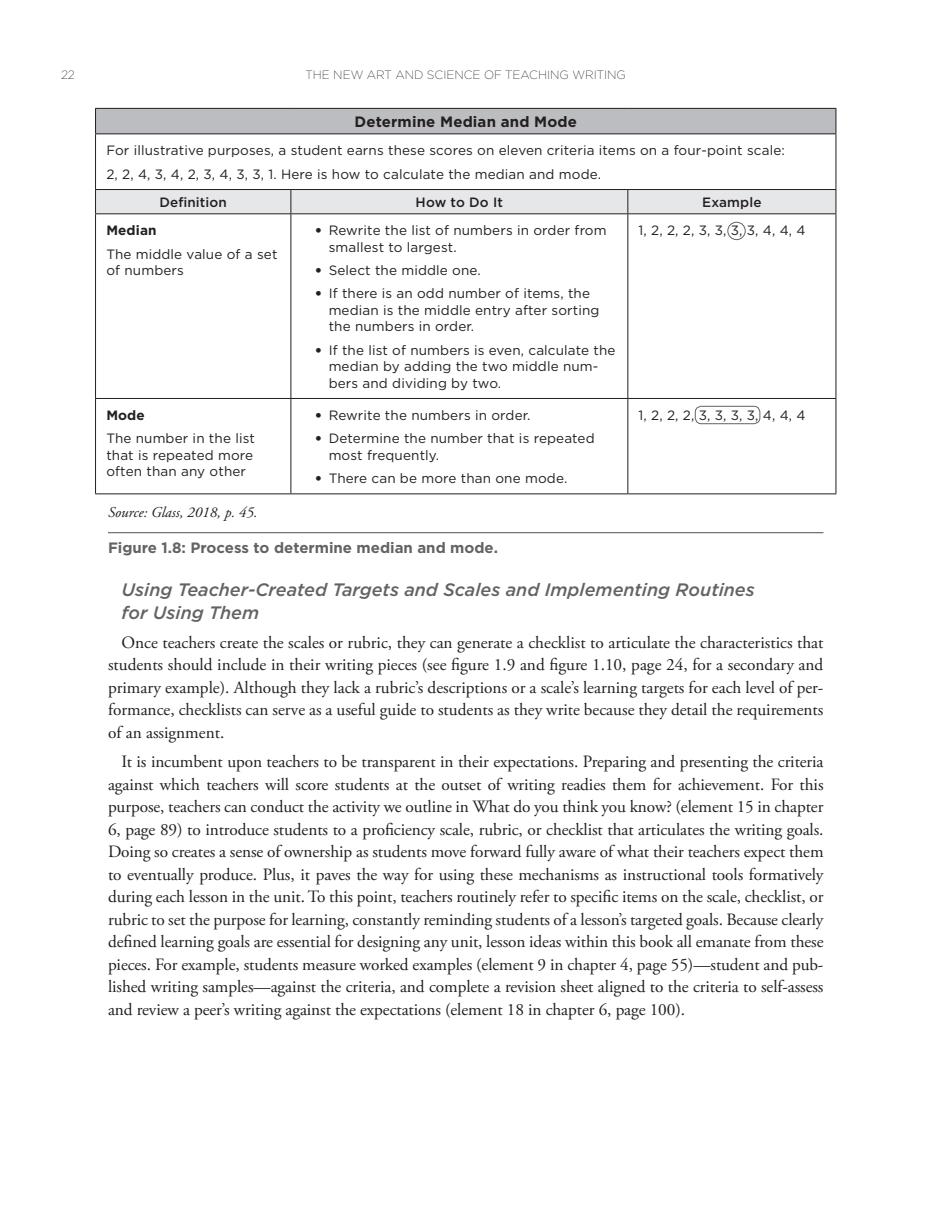
<style>
.page{position:relative;width:945px;height:1215px;background:#fff}
.page>*{position:absolute;margin:0;border:0;box-sizing:border-box;transform-origin:0 0}
.Heading_2{font:italic 500 18px/22.5px "Gotham";color:#636366}
.t1{font:17.25px/22.5px "Adobe Garamond Pro";letter-spacing:-.005em;color:#231f20;text-align:justify}
.figure_caption_-_sou{font:700 15px "Gotham";color:#636366}
.source_note{font:italic 15px "Adobe Garamond Pro";color:#231f20}
.table_column_header{font:700 15px "Gotham";letter-spacing:.01em;color:#231f20}
.figure_text{font:13.5px/16.5px "Gotham";letter-spacing:.01em;color:#231f20}
.figure_text-2{font:500 13.5px "Gotham";letter-spacing:.01em;color:#231f20}
.figure_text-3{font:700 13.5px "Gotham";letter-spacing:.01em;color:#231f20}
.t2{font:200 12px "Gotham";color:#231f20}
.s1{font-family:"Frutiger LT Std"}
</style>
<div class="page">
<hr style="left:108px;top:532px;width:716px;height:1px;background:#636366">
<div style="left:96px;top:108px;width:740px;height:26px;background:#bcbdc0"></div>
<svg style="left:96px;top:214px;width:740px;height:279px"></svg>
<hr style="left:95px;top:108px;width:196px;height:1px;background:#231f20">
<svg style="left:95px;top:109px;width:1px;height:24px"></svg>
<hr style="left:291px;top:108px;width:337px;height:1px;background:#231f20">
<hr style="left:628px;top:108px;width:208px;height:1px;background:#231f20">
<svg style="left:836px;top:109px;width:1px;height:24px"></svg>
<hr style="left:95px;top:133px;width:196px;height:1px;background:#231f20">
<hr style="left:95px;top:134px;width:1px;height:55px;background:#231f20">
<hr style="left:291px;top:133px;width:337px;height:1px;background:#231f20">
<hr style="left:628px;top:133px;width:208px;height:1px;background:#231f20">
<hr style="left:836px;top:134px;width:1px;height:55px;background:#231f20">
<hr style="left:95px;top:189px;width:196px;height:1px;background:#231f20">
<hr style="left:291px;top:189px;width:337px;height:1px;background:#231f20">
<hr style="left:628px;top:189px;width:208px;height:1px;background:#231f20">
<div style="left:95px;top:190px;width:742px;height:24px;background:#e6e7e9"></div>
<hr style="left:95px;top:213px;width:196px;height:1px;background:#231f20">
<hr style="left:95px;top:214px;width:1px;height:184px;background:#231f20">
<hr style="left:291px;top:213px;width:337px;height:1px;background:#231f20">
<hr style="left:291px;top:214px;width:1px;height:184px;background:#231f20">
<hr style="left:628px;top:213px;width:208px;height:1px;background:#231f20">
<hr style="left:627px;top:214px;width:1px;height:184px;background:#231f20">
<hr style="left:836px;top:214px;width:1px;height:184px;background:#231f20">
<hr style="left:95px;top:398px;width:196px;height:1px;background:#231f20">
<hr style="left:95px;top:399px;width:1px;height:94px;background:#231f20">
<hr style="left:291px;top:398px;width:337px;height:1px;background:#231f20">
<hr style="left:291px;top:399px;width:1px;height:94px;background:#231f20">
<hr style="left:628px;top:398px;width:208px;height:1px;background:#231f20">
<hr style="left:627px;top:399px;width:1px;height:94px;background:#231f20">
<hr style="left:836px;top:399px;width:1px;height:94px;background:#231f20">
<hr style="left:95px;top:493px;width:196px;height:1px;background:#231f20">
<hr style="left:291px;top:493px;width:337px;height:1px;background:#231f20">
<hr style="left:628px;top:493px;width:208px;height:1px;background:#231f20">
<div style="left:727px;top:222px;width:19px;height:18px;border:1px solid #636366;border-radius:50%"></div>
<div style="left:695px;top:406px;width:65px;height:18px;border:1px solid #636366;border-radius:6px"></div>
<p class="t2" style="left:61px;top:68px;width:15px">22</p>
<p class="t2" style="left:306px;top:68px;width:322px">THE NEW ART AND SCIENCE OF TEACHING WRITING</p>
<p class="table_column_header" style="left:354px;top:112px;width:224px">Determine Median and Mode</p>
<p class="figure_text" style="left:106px;top:142px;width:680px">For illustrative purposes, a student earns these scores on eleven criteria items on a four-point scale:</p>
<p class="figure_text" style="left:106px;top:165px;width:496px">2, 2, 4, 3, 4, 2, 3, 4, 3, 3, 1. Here is how to calculate the median and mode.</p>
<p class="figure_text-2" style="left:159px;top:193px;width:69px">Definition</p>
<p class="figure_text-2" style="left:416px;top:193px;width:89px">How to Do It</p>
<p class="figure_text-2" style="left:702px;top:193px;width:61px">Example</p>
<p class="figure_text-3" style="left:106px;top:222px;width:52px">Median</p>
<p class="figure_text" style="left:106px;top:245px;width:173px">The middle value of a set of numbers</p>
<p class="figure_text" style="left:329px;top:222px;width:279px;text-indent:-14px"><span class="s1">•</span> Rewrite the list of numbers in order from smallest to largest.</p>
<p class="figure_text" style="left:315px;top:262px;width:167px"><span class="s1">•</span> Select the middle one.</p>
<p class="figure_text" style="left:329px;top:285px;width:272px;text-indent:-14px"><span class="s1">•</span> If there is an odd number of items, the median is the middle entry after sorting the numbers in order.</p>
<p class="figure_text" style="left:329px;top:341px;width:288px;text-indent:-14px"><span class="s1">•</span> If the list of numbers is even, calculate the median by adding the two middle num&shy;bers and dividing by two.</p>
<p class="figure_text" style="left:639px;top:222px;width:168px">1, 2, 2, 2, 3, 3, 3, 3, 4, 4, 4</p>
<p class="figure_text-3" style="left:106px;top:406px;width:40px">Mode</p>
<p class="figure_text" style="left:106px;top:430px;width:150px">The number in the list that is repeated more often than any other</p>
<p class="figure_text" style="left:315px;top:407px;width:217px"><span class="s1">•</span> Rewrite the numbers in order.</p>
<p class="figure_text" style="left:329px;top:430px;width:268px;text-indent:-14px"><span class="s1">•</span> Determine the number that is repeated most frequently.</p>
<p class="figure_text" style="left:315px;top:470px;width:254px"><span class="s1">•</span> There can be more than one mode.</p>
<p class="figure_text" style="left:639px;top:407px;width:168px">1, 2, 2, 2, 3, 3, 3, 3, 4, 4, 4</p>
<p class="source_note" style="left:108px;top:504px;width:151px">Source: Glass, 2018, p. 45.</p>
<p class="figure_caption_-_sou" style="left:108px;top:538px;width:391px">Figure 1.8: Process to determine median and mode.</p>
<p class="Heading_2" style="left:122px;top:578px;width:635px">Using Teacher-Created Targets and Scales and Implementing Routines for Using Them</p>
<p class="t1" style="left:108px;top:632px;width:717px;text-indent:14px">Once teachers create the scales or rubric, they can generate a checklist to articulate the characteristics that students should include in their writing pieces (see figure 1.9 and figure 1.10, page 24, for a secondary and primary example). Although they lack a rubric’s descriptions or a scale’s learning targets for each level of per&shy;formance, checklists can serve as a useful guide to students as they write because they detail the requirements of an assignment.</p>
<p class="t1" style="left:108px;top:751px;width:717px;text-indent:14px">It is incumbent upon teachers to be transparent in their expectations. Preparing and presenting the criteria against which teachers will score students at the outset of writing readies them for achievement. For this purpose, teachers can conduct the activity we outline in What do you think you know? (element 15 in chapter 6, page 89) to introduce students to a proficiency scale, rubric, or checklist that articulates the writing goals.<br>Doing so creates a sense of ownership as students move forward fully aware of what their teachers expect them to eventually produce. Plus, it paves the way for using these mechanisms as instructional tools formatively during each lesson in the unit. To this point, teachers routinely refer to specific items on the scale, checklist, or rubric to set the purpose for learning, constantly reminding students of a lesson’s targeted goals. Because clearly defined learning goals are essential for designing any unit, lesson ideas within this book all emanate from these pieces. For example, students measure worked examples (element 9 in chapter 4, page 55)—student and pub&shy;lished writing samples—against the criteria, and complete a revision sheet aligned to the criteria to self-assess and review a peer’s writing against the expectations (element 18 in chapter 6, page 100).</p>
</div>
